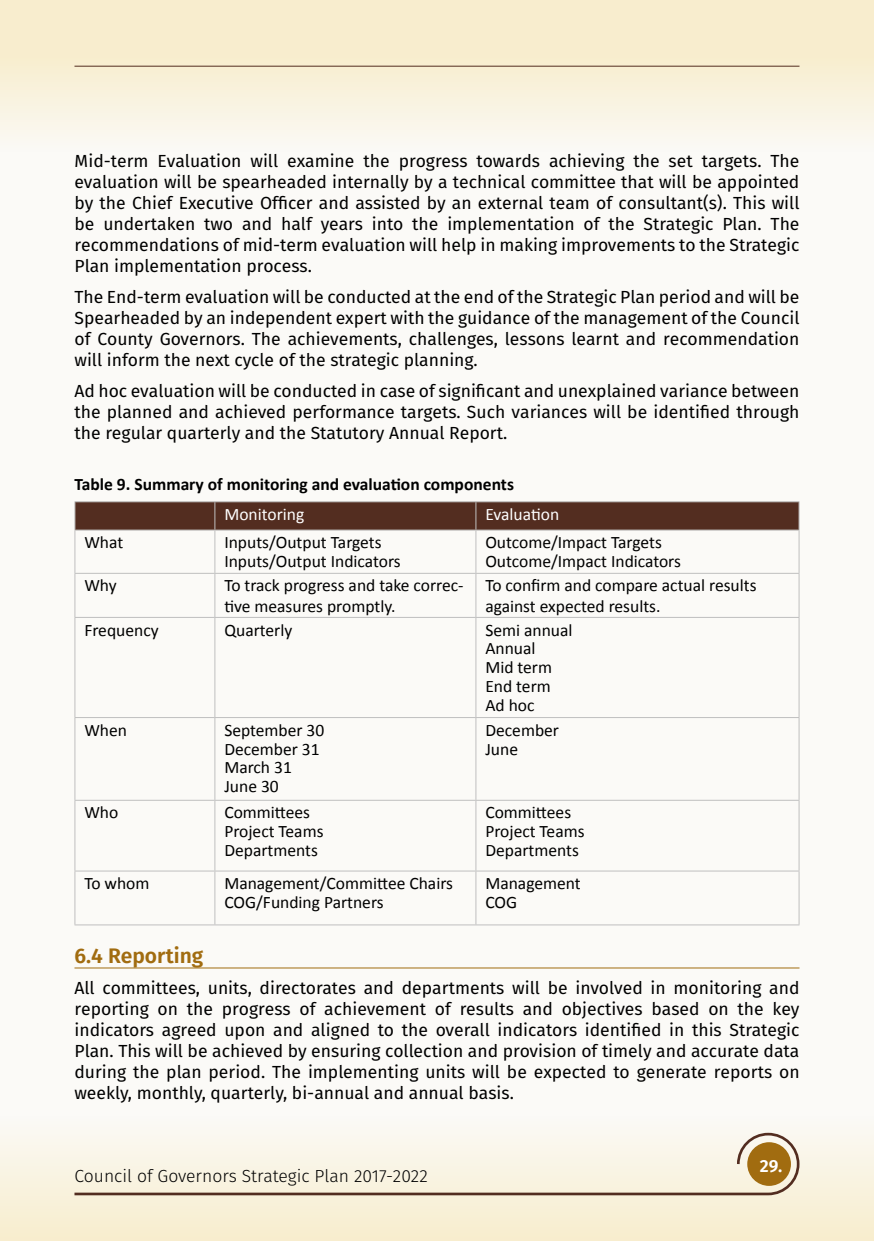
<style>
.page{position:relative;width:874px;height:1241px;background:#fff}
.page>*{position:absolute;margin:0;border:0;box-sizing:border-box;transform-origin:0 0}
.t1{font:600 21px "Fira Sans";color:#a16c10}
.t2{font:17.5px/21px "Fira Sans";color:#000;text-align:justify}
.t3{font:17.5px/18.9px "Calibri";color:#000}
.t4{font:700 17.5px "Calibri";color:#000}
.t5{font:300 17.5px "Fira Sans";color:#000}
.t6{font:17.5px "Calibri";color:#fff}
.t7{font:600 17.5px "Fira Sans";color:#fff}
</style>
<div class="page">
<div style="left:0;top:0;width:873px;height:1240px;background:#fbfaf7"></div>
<div style="left:0;top:0;width:873px;height:174px;background:linear-gradient(to bottom,#f7eac4,#fbfaf8)"></div>
<div style="left:0;top:1086px;width:873px;height:154px;background:linear-gradient(to bottom,#fbfcfd,#f8eecf)"></div>
<svg style="left:72px;top:1131px;width:728px;height:65px"></svg>
<div style="left:746px;top:1141px;width:44px;height:44px;background:#a16c10;border-radius:50%"></div>
<hr style="left:74px;top:66px;width:725px;height:1px;background:#532d20">
<svg style="left:74px;top:501px;width:725px;height:28px;background:#593529"></svg>
<hr style="left:74px;top:529px;width:141px;height:1px;background:#bfbfbf">
<hr style="left:74px;top:530px;width:1px;height:43px;background:#bfbfbf">
<hr style="left:215px;top:529px;width:260px;height:1px;background:#bfbfbf">
<hr style="left:214px;top:530px;width:1px;height:43px;background:#bfbfbf">
<hr style="left:475px;top:529px;width:324px;height:1px;background:#bfbfbf">
<hr style="left:475px;top:530px;width:1px;height:43px;background:#bfbfbf">
<hr style="left:798px;top:530px;width:1px;height:43px;background:#bfbfbf">
<hr style="left:74px;top:573px;width:141px;height:1px;background:#bfbfbf">
<hr style="left:74px;top:573px;width:1px;height:44px;background:#bfbfbf">
<hr style="left:215px;top:573px;width:260px;height:1px;background:#bfbfbf">
<hr style="left:214px;top:573px;width:1px;height:44px;background:#bfbfbf">
<hr style="left:475px;top:573px;width:324px;height:1px;background:#bfbfbf">
<hr style="left:475px;top:573px;width:1px;height:44px;background:#bfbfbf">
<hr style="left:798px;top:573px;width:1px;height:44px;background:#bfbfbf">
<hr style="left:74px;top:617px;width:141px;height:1px;background:#bfbfbf">
<hr style="left:74px;top:617px;width:1px;height:100px;background:#bfbfbf">
<hr style="left:215px;top:617px;width:260px;height:1px;background:#bfbfbf">
<hr style="left:214px;top:617px;width:1px;height:100px;background:#bfbfbf">
<hr style="left:475px;top:617px;width:324px;height:1px;background:#bfbfbf">
<hr style="left:475px;top:617px;width:1px;height:100px;background:#bfbfbf">
<hr style="left:798px;top:617px;width:1px;height:100px;background:#bfbfbf">
<hr style="left:74px;top:717px;width:141px;height:1px;background:#bfbfbf">
<hr style="left:74px;top:718px;width:1px;height:81px;background:#bfbfbf">
<hr style="left:215px;top:717px;width:260px;height:1px;background:#bfbfbf">
<hr style="left:214px;top:718px;width:1px;height:81px;background:#bfbfbf">
<hr style="left:475px;top:717px;width:324px;height:1px;background:#bfbfbf">
<hr style="left:475px;top:718px;width:1px;height:81px;background:#bfbfbf">
<hr style="left:798px;top:718px;width:1px;height:81px;background:#bfbfbf">
<hr style="left:74px;top:799px;width:141px;height:1px;background:#bfbfbf">
<hr style="left:74px;top:800px;width:1px;height:70px;background:#bfbfbf">
<hr style="left:215px;top:799px;width:260px;height:1px;background:#bfbfbf">
<hr style="left:214px;top:800px;width:1px;height:70px;background:#bfbfbf">
<hr style="left:475px;top:799px;width:324px;height:1px;background:#bfbfbf">
<hr style="left:475px;top:800px;width:1px;height:70px;background:#bfbfbf">
<hr style="left:798px;top:800px;width:1px;height:70px;background:#bfbfbf">
<hr style="left:74px;top:870px;width:141px;height:1px;background:#bfbfbf">
<hr style="left:74px;top:871px;width:1px;height:53px;background:#bfbfbf">
<hr style="left:215px;top:870px;width:260px;height:1px;background:#bfbfbf">
<hr style="left:214px;top:871px;width:1px;height:53px;background:#bfbfbf">
<hr style="left:475px;top:870px;width:324px;height:1px;background:#bfbfbf">
<hr style="left:475px;top:871px;width:1px;height:53px;background:#bfbfbf">
<hr style="left:798px;top:871px;width:1px;height:53px;background:#bfbfbf">
<hr style="left:74px;top:924px;width:141px;height:1px;background:#bfbfbf">
<hr style="left:215px;top:924px;width:260px;height:1px;background:#bfbfbf">
<hr style="left:475px;top:924px;width:324px;height:1px;background:#bfbfbf">
<hr style="left:74px;top:967px;width:725px;height:1px;background:#a16c10">
<p class="t2" style="left:74px;top:150px;width:726px">Mid-term Evaluation will examine the progress towards achieving the set targets. The evaluation will be spearheaded internally by a technical committee that will be appointed by the Chief Executive Officer and assisted by an external team of consultant(s). This will be undertaken two and half years into the implementation of the Strategic Plan. The recommendations of mid-term evaluation will help in making improvements to the Strategic Plan implementation process.</p>
<p class="t2" style="left:74px;top:286px;width:726px">The End-term evaluation will be conducted at the end of the Strategic Plan period and will be Spearheaded by an independent expert with the guidance of the management of the Council of County Governors. The achievements, challenges, lessons learnt and recommendation will inform the next cycle of the strategic planning.</p>
<p class="t2" style="left:74px;top:380px;width:726px">Ad hoc evaluation will be conducted in case of significant and unexplained variance between the planned and achieved performance targets. Such variances will be identified through the regular quarterly and the Statutory Annual Report.</p>
<p class="t4" style="left:74px;top:472px;width:441px">Table 9. Summary of monitoring and evaluation components</p>
<p class="t6" style="left:224px;top:503px;width:81px">Monitoring</p>
<p class="t6" style="left:485px;top:503px;width:75px">Evaluation</p>
<p class="t3" style="left:84px;top:533px;width:40px">What</p>
<p class="t3" style="left:224px;top:533px;width:178px">Inputs/Output Targets<br>Inputs/Output Indicators</p>
<p class="t3" style="left:485px;top:533px;width:197px">Outcome/Impact Targets<br>Outcome/Impact Indicators</p>
<p class="t3" style="left:84px;top:576px;width:34px">Why</p>
<p class="t3" style="left:224px;top:575px;width:240px;line-height:21px">To track progress and take correc&shy;tive measures promptly.</p>
<p class="t3" style="left:485px;top:575px;width:272px;line-height:21px">To confirm and compare actual results against expected results.</p>
<p class="t3" style="left:84px;top:620px;width:76px">Frequency</p>
<p class="t3" style="left:224px;top:620px;width:69px">Quarterly</p>
<p class="t3" style="left:485px;top:620px;width:89px">Semi annual<br>Annual<br>Mid term<br>End term<br>Ad hoc</p>
<p class="t3" style="left:84px;top:720px;width:44px">When</p>
<p class="t3" style="left:224px;top:720px;width:101px">September 30<br>December 31<br>March 31<br>June 30</p>
<p class="t3" style="left:485px;top:720px;width:75px">December<br>June</p>
<p class="t3" style="left:84px;top:803px;width:35px">Who</p>
<p class="t3" style="left:224px;top:803px;width:101px">Committees<br>Project Teams<br>Departments</p>
<p class="t3" style="left:485px;top:803px;width:101px">Committees<br>Project Teams<br>Departments</p>
<p class="t3" style="left:84px;top:873px;width:67px">To whom</p>
<p class="t3" style="left:224px;top:873px;width:230px">Management/Committee Chairs<br>COG/Funding Partners</p>
<p class="t3" style="left:485px;top:873px;width:97px">Management<br>COG</p>
<p class="t1" style="left:74px;top:938px;width:130px">6.4 Reporting</p>
<p class="t2" style="left:74px;top:976px;width:726px">All committees, units, directorates and departments will be involved in monitoring and reporting on the progress of achievement of results and objectives based on the key indicators agreed upon and aligned to the overall indicators identified in this Strategic Plan. This will be achieved by ensuring collection and provision of timely and accurate data during the plan period. The implementing units will be expected to generate reports on weekly, monthly, quarterly, bi-annual and annual basis.</p>
<p class="t5" style="left:74px;top:1163px;width:354px">Council of Governors Strategic Plan 2017-2022</p>
<p class="t7" style="left:759px;top:1151px;width:24px">29.</p>
</div>
